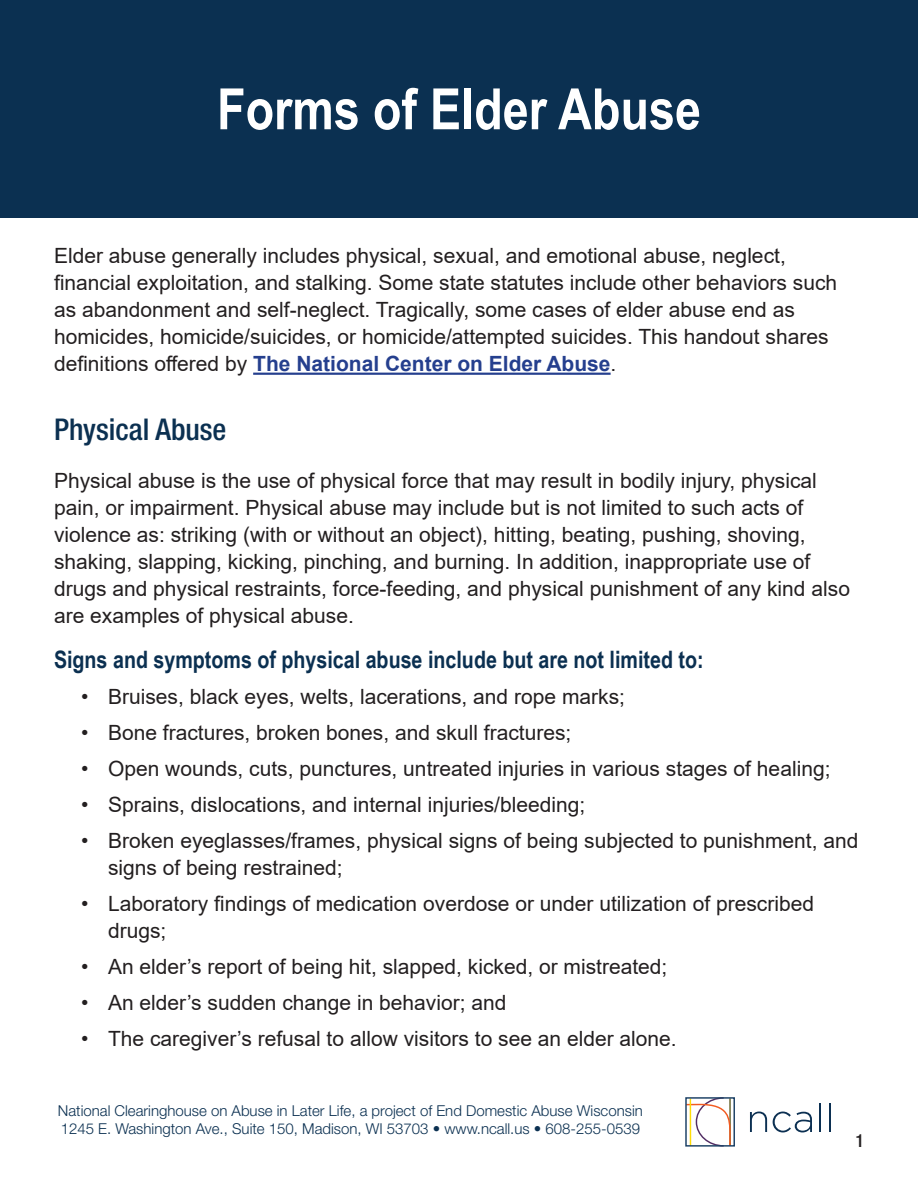
<style>
.page{position:relative;width:918px;height:1188px;background:#fff}
.page>*{position:absolute;margin:0;border:0;box-sizing:border-box;transform-origin:0 0}
.t1{font:700 57px "Arial Narrow";color:#fff}
.t2{font:500 condensed 30px "Helvetica Neue LT Std";color:#0b3051}
.t3{font:700 24px "Arial Narrow";color:#0b3051}
.t4{font:21px/27px "Arial";color:#231f20}
.t5{font:500 condensed 18px "Helvetica Neue LT Std";color:#231f20}
.t6{font:300 15px "Helvetica Neue LT Std";color:#0b3051}
.s1{font-weight:700;color:#253f8e}
</style>
<div class="page">
<div style="left:0;top:0;width:918px;height:217px;background:#0b3051"></div>
<svg style="left:750px;top:1112px;width:17px;height:20px"></svg>
<svg style="left:773px;top:1112px;width:39px;height:20px"></svg>
<hr style="left:819px;top:1103px;width:2px;height:29px;background:#0c3052">
<hr style="left:829px;top:1103px;width:2px;height:29px;background:#0c3052">
<svg style="left:687px;top:1099px;width:44px;height:46px"></svg>
<hr style="left:690px;top:1099px;width:1px;height:47px;background:#ffdc06">
<div style="left:685px;top:1097px;width:50px;height:50px;border:1px solid #1b4064"></div>
<hr style="left:253px;top:373px;width:358px;height:2px;background:#253f8e">
<p class="t1" style="left:217px;top:66px;width:485px">Forms of Elder Abuse</p>
<p class="t4" style="left:54px;top:242px;width:785px">Elder abuse generally includes physical, sexual, and emotional abuse, neglect, financial exploitation, and stalking. Some state statutes include other behaviors such as abandonment and self-neglect. Tragically, some cases of elder abuse end as homicides, homicide/suicides, or homicide/attempted suicides. This handout shares definitions offered by <span class="s1">The National Center on Elder Abuse</span>.</p>
<p class="t2" style="left:54px;top:411px;width:174px">Physical Abuse</p>
<p class="t4" style="left:54px;top:467px;width:798px">Physical abuse is the use of physical force that may result in bodily injury, physical pain, or impairment. Physical abuse may include but is not limited to such acts of violence as: striking (with or without an object), hitting, beating, pushing, shoving, shaking, slapping, kicking, pinching, and burning. In addition, inappropriate use of drugs and physical restraints, force-feeding, and physical punishment of any kind also are examples of physical abuse.</p>
<p class="t3" style="left:54px;top:642px;width:651px">Signs and symptoms of physical abuse include but are not limited to:</p>
<p class="t4" style="left:81px;top:683px;width:546px">• Bruises, black eyes, welts, lacerations, and rope marks;</p>
<p class="t4" style="left:81px;top:719px;width:492px">• Bone fractures, broken bones, and skull fractures;</p>
<p class="t4" style="left:81px;top:755px;width:751px">• Open wounds, cuts, punctures, untreated injuries in various stages of healing;</p>
<p class="t4" style="left:81px;top:791px;width:506px">• Sprains, dislocations, and internal injuries/bleeding;</p>
<p class="t4" style="left:108px;top:827px;width:752px;text-indent:-27px">• Broken eyeglasses/frames, physical signs of being subjected to punishment, and signs of being restrained;</p>
<p class="t4" style="left:108px;top:890px;width:708px;text-indent:-27px">• Laboratory findings of medication overdose or under utilization of prescribed drugs;</p>
<p class="t4" style="left:81px;top:953px;width:588px">• An elder’s report of being hit, slapped, kicked, or mistreated;</p>
<p class="t4" style="left:81px;top:989px;width:427px">• An elder’s sudden change in behavior; and</p>
<p class="t4" style="left:81px;top:1025px;width:597px">• The caregiver’s refusal to allow visitors to see an elder alone.</p>
<p class="t6" style="left:58px;top:1102px;width:586px">National Clearinghouse on Abuse in Later Life, a project of End Domestic Abuse Wisconsin</p>
<p class="t6" style="left:61px;top:1120px;width:581px">1245 E. Washington Ave., Suite 150, Madison, WI 53703 • www.ncall.us • 608-255-0539</p>
<p class="t5" style="left:855px;top:1130px;width:10px">1</p>
</div>
